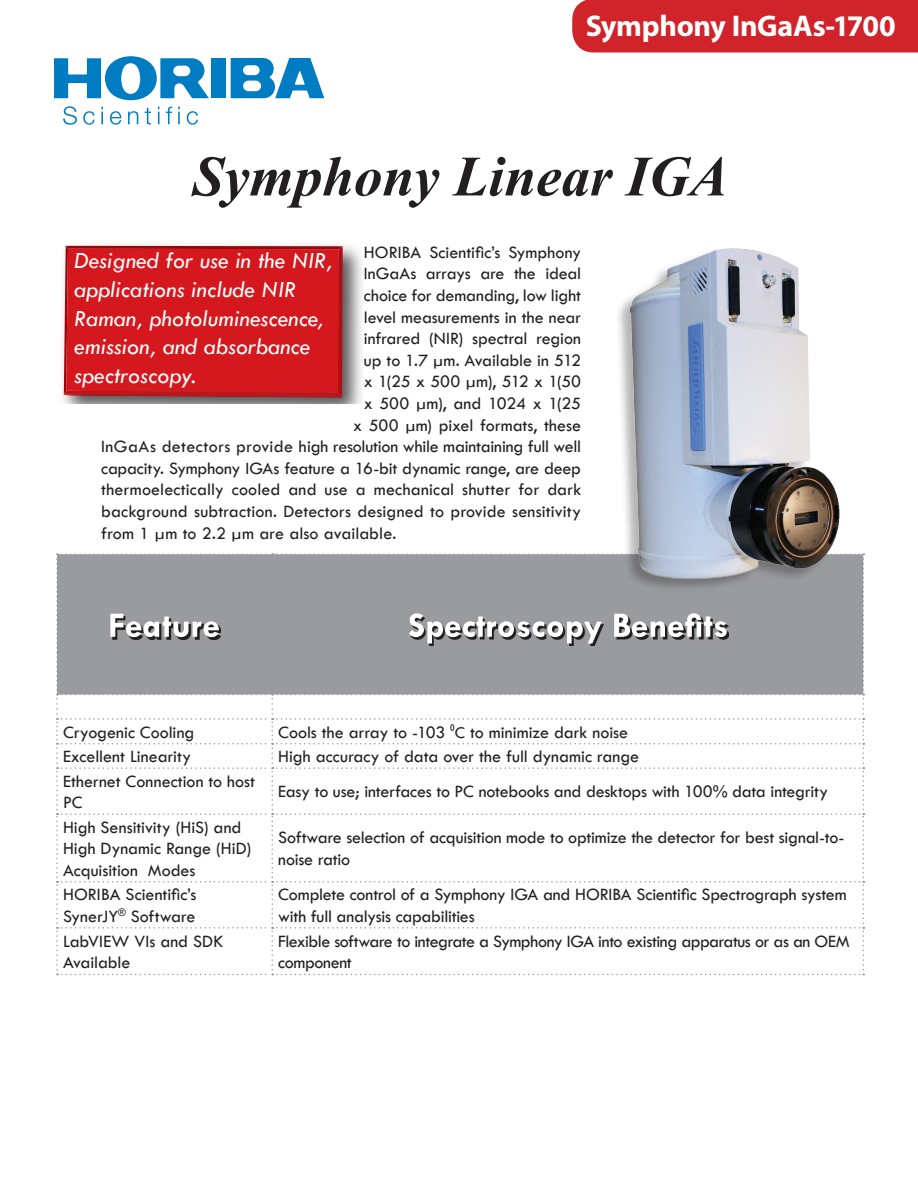
<style>
.page{position:relative;width:918px;height:1188px;background:#fff}
.page>*{position:absolute;margin:0;border:0;box-sizing:border-box;transform-origin:0 0}
.t1{font:italic 700 57px "Times New Roman";color:#231f20}
.t2{font:700 30px "Myriad Pro";letter-spacing:-.01em;color:#fff}
.t3{font:italic 24px/28.8px "Tw Cen";color:#fff}
.t4{font:18px/21.6px "Tw Cen";letter-spacing:-.005em;color:#231f20}
.t5{font:18px/21.6px "Tw Cen";letter-spacing:-.03em;color:#231f20}
.s1{font-size:13.5px}
.s2{font-family:"Myriad Pro";font-stretch:condensed;font-size:17.1px}
.s3{font-size:17.1px}
</style>
<div class="page">
<div style="left:211px;top:58px;width:14px;height:40px;background:#007cc2"></div>
<svg style="left:54px;top:56px;width:155px;height:44px"></svg>
<svg style="left:231px;top:58px;width:93px;height:40px"></svg>
<svg style="left:63px;top:106px;width:14px;height:19px"></svg>
<svg style="left:83px;top:111px;width:12px;height:14px"></svg>
<svg style="left:101px;top:107px;width:2px;height:17px"></svg>
<svg style="left:110px;top:111px;width:11px;height:14px"></svg>
<svg style="left:128px;top:111px;width:10px;height:13px"></svg>
<svg style="left:145px;top:108px;width:6px;height:16px"></svg>
<svg style="left:158px;top:107px;width:1px;height:17px"></svg>
<svg style="left:166px;top:107px;width:6px;height:17px"></svg>
<svg style="left:178px;top:107px;width:2px;height:17px"></svg>
<svg style="left:187px;top:111px;width:11px;height:14px"></svg>
<img style="left:63px;top:245px;width:299px;height:159px">
<svg style="left:64px;top:246px;width:279px;height:152px"></svg>
<svg style="left:56px;top:553px;width:808px;height:422px"></svg>
<div style="left:572px;top:0;width:346px;height:52px;background:#d1232a"></div>
<img style="left:581px;top:248px;width:284px;height:349px">
<h2 class="t2" style="left:586px;top:6px;width:312px">Symphony InGaAs-1700</h2>
<h1 class="t1" style="left:193px;top:137px;width:537px">Symphony Linear IGA</h1>
<p class="t4" style="left:364px;top:241px;width:219px">HORIBA Scientific’s Symphony</p>
<p class="t4" style="left:364px;top:263px;width:219px">InGaAs arrays are the ideal</p>
<p class="t4" style="left:364px;top:285px;width:219px">choice for demanding, low light</p>
<p class="t4" style="left:364px;top:306px;width:219px">level measurements in the near</p>
<p class="t4" style="left:364px;top:328px;width:219px">infrared (NIR) spectral region</p>
<p class="t4" style="left:364px;top:349px;width:219px">up to 1.7 <span class="s1">µ</span>m. Available in 512</p>
<p class="t4" style="left:364px;top:371px;width:219px">x 1(25 x 500 <span class="s1">µ</span>m), 512 x 1(50</p>
<p class="t4" style="left:364px;top:393px;width:219px">x 500 <span class="s1">µ</span>m), and 1024 x 1(25</p>
<p class="t4" style="left:353px;top:414px;width:229px">x 500 <span class="s1">µ</span>m) pixel formats, these</p>
<p class="t4" style="left:101px;top:436px;width:481px">InGaAs detectors provide high resolution while maintaining full well</p>
<p class="t4" style="left:101px;top:457px;width:481px">capacity. Symphony IGAs feature a 16-bit dynamic range, are deep</p>
<p class="t4" style="left:101px;top:479px;width:481px">thermoelectically cooled and use a mechanical shutter for dark</p>
<p class="t4" style="left:101px;top:501px;width:481px">background subtraction. Detectors designed to provide sensitivity</p>
<p class="t4" style="left:101px;top:522px;width:297px">from 1 <span class="s1">µ</span>m to 2.2 <span class="s1">µ</span>m are also available.</p>
<h3 class="t3" style="left:74px;top:246px;width:260px">Designed for use in the NIR, applications include NIR<br>Raman, photoluminescence, emission, and absorbance spectroscopy.</h3>
<p class="t4" style="left:63px;top:721px;width:133px">Cryogenic Cooling</p>
<p class="t4" style="left:278px;top:721px;width:351px">Cools the array to -103 <span class="s2">⁰</span><span class="s3">C</span> to minimize dark noise</p>
<p class="t4" style="left:63px;top:746px;width:130px">Excellent Linearity</p>
<p class="t4" style="left:278px;top:746px;width:362px">High accuracy of data over the full dynamic range</p>
<p class="t4" style="left:63px;top:770px;width:194px">Ethernet Connection to host<br>PC</p>
<p class="t4" style="left:278px;top:781px;width:551px">Easy to use; interfaces to PC notebooks and desktops with 100% data integrity</p>
<p class="t4" style="left:63px;top:816px;width:190px">High Sensitivity (HiS) and<br>High Dynamic Range (HiD)<br>Acquisition Modes</p>
<p class="t4" style="left:278px;top:827px;width:568px">Software selection of acquisition mode to optimize the detector for best signal-to&shy;noise ratio</p>
<p class="t4" style="left:63px;top:884px;width:135px">HORIBA Scientific’s<br>SynerJY<sup>®</sup> Software</p>
<p class="t4" style="left:278px;top:884px;width:570px">Complete control of a Symphony IGA and HORIBA Scientific Spectrograph system with full analysis capabilities</p>
<p class="t4" style="left:63px;top:930px;width:162px">LabVIEW VIs and SDK<br>Available</p>
<p class="t5" style="left:278px;top:930px;width:573px">Flexible software to integrate a Symphony IGA into existing apparatus or as an OEM component</p>
</div>
